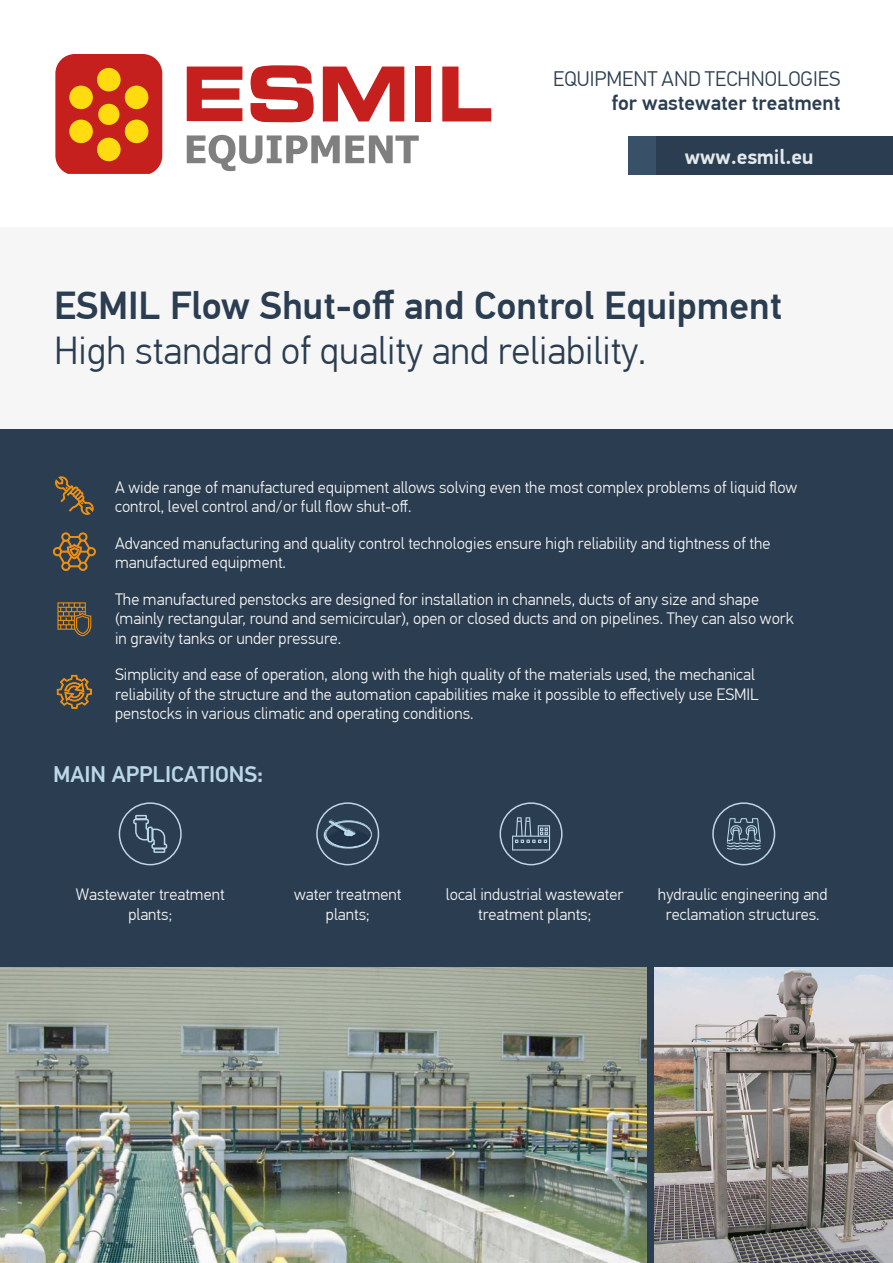
<style>
.page{position:relative;width:893px;height:1263px;background:#fff}
.page>*{position:absolute;margin:0;border:0;box-sizing:border-box;transform-origin:0 0}
.t1{font:500 39px "PF Din Text Pro";color:#2b3d50}
.t2{font:300 39px "PF Din Text Pro";color:#2b3d50}
.t3{font:500 22.5px "PF Din Text Pro";color:#bbd8e9}
.t4{font:300 21px "PF Din Text Pro";color:#2b3d50}
.t5{font:500 21px "PF Din Text Pro";color:#2b3d50}
.t6{font:700 21px "PF Din Display Pro";color:#e3e9ec}
.t7{font:300 16.5px/19.5px "PF Din Text Pro";color:#f6f6f6}
</style>
<div class="page">
<div style="left:0;top:227px;width:893px;height:1036px;background:#f6f6f6"></div>
<div style="left:0;top:429px;width:893px;height:834px;background:#2b3d50"></div>
<svg style="left:55px;top:477px;width:39px;height:38px"></svg>
<svg style="left:53px;top:532px;width:43px;height:39px"></svg>
<svg style="left:57px;top:675px;width:35px;height:34px"></svg>
<svg style="left:57px;top:602px;width:34px;height:34px"></svg>
<div style="left:119px;top:802px;width:63px;height:63px;border:2px solid #bbd7e8;border-radius:50%"></div>
<div style="left:316px;top:802px;width:63px;height:63px;border:2px solid #bbd7e8;border-radius:50%"></div>
<div style="left:500px;top:802px;width:63px;height:63px;border:2px solid #bbd7e8;border-radius:50%"></div>
<div style="left:712px;top:802px;width:63px;height:63px;border:2px solid #bbd7e8;border-radius:50%"></div>
<svg style="left:133px;top:814px;width:35px;height:39px"></svg>
<svg style="left:321px;top:819px;width:53px;height:31px"></svg>
<svg style="left:512px;top:817px;width:38px;height:33px"></svg>
<svg style="left:727px;top:818px;width:34px;height:32px"></svg>
<img style="left:0;top:967px;width:646px;height:296px">
<img style="left:654px;top:967px;width:239px;height:296px">
<div style="left:629px;top:137px;width:264px;height:38px;background:#395069"></div>
<div style="left:656px;top:137px;width:237px;height:38px;background:#2b3d50"></div>
<svg style="left:55px;top:54px;width:107px;height:120px"></svg>
<div style="left:97px;top:138px;width:24px;height:23px;background:#ffdb10;border-radius:50%"></div>
<div style="left:98px;top:104px;width:21px;height:21px;background:#ffdb10;border-radius:50%"></div>
<div style="left:97px;top:68px;width:24px;height:23px;background:#ffdb10;border-radius:50%"></div>
<div style="left:69px;top:86px;width:24px;height:23px;background:#ffdb10;border-radius:50%"></div>
<div style="left:125px;top:86px;width:23px;height:23px;background:#ffdb10;border-radius:50%"></div>
<div style="left:69px;top:120px;width:24px;height:23px;background:#ffdb10;border-radius:50%"></div>
<div style="left:125px;top:120px;width:23px;height:23px;background:#ffdb10;border-radius:50%"></div>
<svg style="left:187px;top:67px;width:55px;height:54px"></svg>
<div style="left:415px;top:67px;width:16px;height:54px;background:#c51f1e"></div>
<svg style="left:442px;top:67px;width:49px;height:54px"></svg>
<svg style="left:323px;top:67px;width:81px;height:54px"></svg>
<svg style="left:250px;top:65px;width:64px;height:58px"></svg>
<svg style="left:187px;top:135px;width:232px;height:36px"></svg>
<p class="t4" style="left:553px;top:66px;width:289px">EQUIPMENT AND TECHNOLOGIES</p>
<p class="t5" style="left:612px;top:90px;width:230px">for wastewater treatment</p>
<p class="t6" style="left:685px;top:144px;width:130px">www.esmil.eu</p>
<h1 class="t1" style="left:54px;top:282px;width:730px">ESMIL Flow Shut-off and Control Equipment</h1>
<h1 class="t2" style="left:54px;top:328px;width:594px">High standard of quality and reliability.</h1>
<p class="t7" style="left:115px;top:477px;width:683px">A wide range of manufactured equipment allows solving even the most complex problems of liquid flow control, level control and/or full flow shut-off.</p>
<p class="t7" style="left:115px;top:533px;width:657px">Advanced manufacturing and quality control technologies ensure high reliability and tightness of the manufactured equipment.</p>
<p class="t7" style="left:115px;top:589px;width:680px">The manufactured penstocks are designed for installation in channels, ducts of any size and shape (mainly rectangular, round and semicircular), open or closed ducts and on pipelines. They can also work in gravity tanks or under pressure.</p>
<p class="t7" style="left:115px;top:665px;width:646px">Simplicity and ease of operation, along with the high quality of the materials used, the mechanical reliability of the structure and the automation capabilities make it possible to effectively use ESMIL penstocks in various climatic and operating conditions.</p>
<h2 class="t3" style="left:53px;top:761px;width:212px">MAIN APPLICATIONS:</h2>
<p class="t7" style="left:76px;top:885px;width:150px;text-align:center">Wastewater treatment plants;</p>
<p class="t7" style="left:446px;top:885px;width:179px;text-align:center">local industrial wastewater treatment plants;</p>
<p class="t7" style="left:294px;top:885px;width:109px;text-align:center">water treatment plants;</p>
<p class="t7" style="left:658px;top:885px;width:171px;text-align:center">hydraulic engineering and reclamation structures.</p>
</div>
